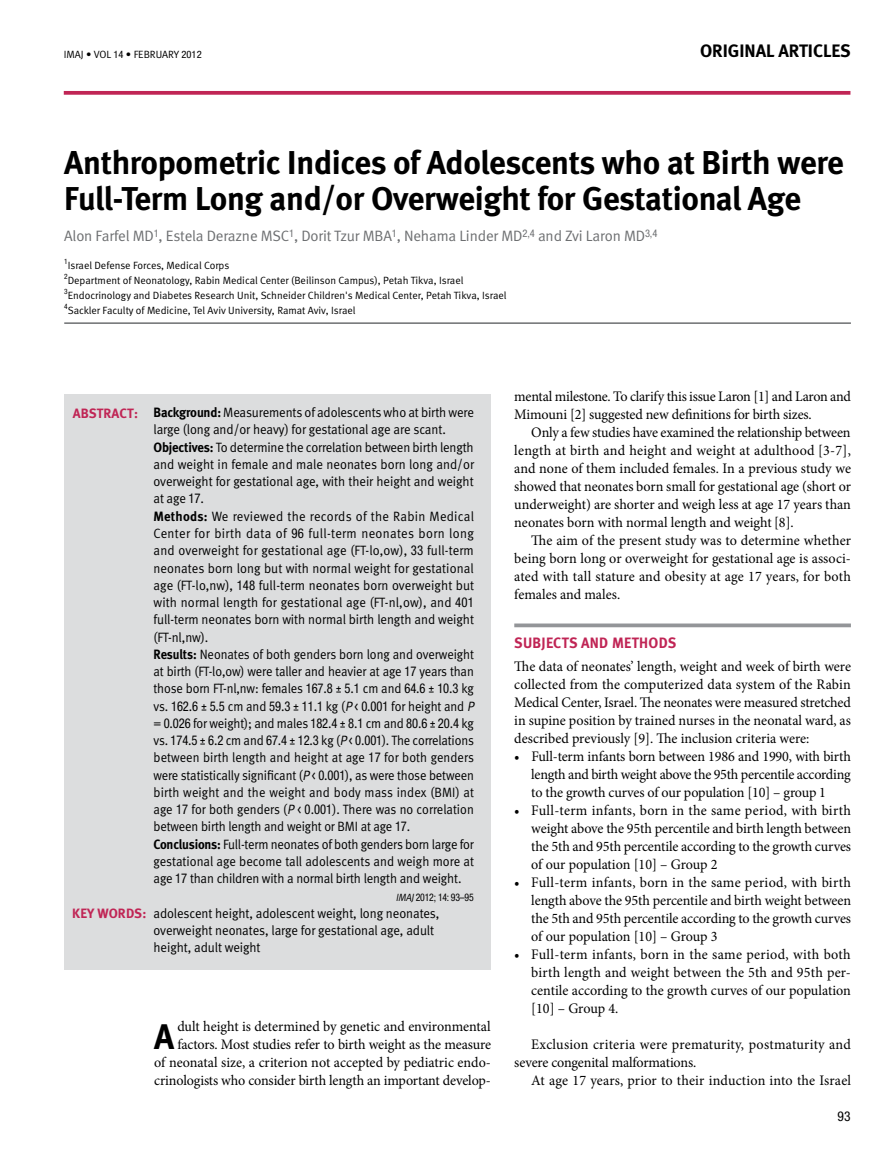
<style>
.page{position:relative;width:893px;height:1149px;background:#fff}
.page>*{position:absolute;margin:0;border:0;box-sizing:border-box;transform-origin:0 0}
.t1{font:700 35.4px "Meta";color:#000}
.t2{font:700 33px/36px "Meta";letter-spacing:-.01em;color:#000}
.t3{font:700 18px "Meta";color:#000}
.t4{font:15px "Meta Normal";letter-spacing:-.01em;color:#6d6f71}
.t5{font:700 15px "Meta";letter-spacing:.02em;color:#c02555}
.t6{font:14.55px/18px "Minion Pro";letter-spacing:-.005em;color:#000}
.t7{font:14.55px "Minion Pro";letter-spacing:.02em;color:#000}
.t8{font:14.55px "Minion Pro";letter-spacing:.015em;color:#000}
.t9{font:13.5px/17.2px "Meta Normal";letter-spacing:-.005em;color:#000;scale:.95 1}
.t10{font:700 13.5px "Meta";letter-spacing:.01em;color:#c02555}
.t11{font:condensed 13.5px "Helvetica Neue";color:#000}
.t12{font:10.5px "Meta Normal";color:#000}
.t13{font:condensed 10.5px "Helvetica Neue";letter-spacing:-.02em;color:#000;scale:.93 1}
.t14{font:condensed 10.5px "Helvetica Neue";color:#6d6f71}
.t15{font:condensed 7.35px "Helvetica Neue";color:#000}
.s1{font-family:"Helvetica Neue";font-stretch:condensed;font-size:10.2px}
.s2{font-family:"Meta Normal";font-stretch:normal;font-size:15px}
.s3{font-family:"Meta";font-weight:700}
.s4{font-family:"Helvetica Neue";font-stretch:condensed}
.s5{font-style:italic}
.s6{font-family:"Meta Normal";font-style:italic;font-stretch:normal}
</style>
<div class="page">
<svg style="left:64px;top:91px;width:786px;height:4px;background:#c43460"></svg>
<div style="left:64px;top:393px;width:427px;height:576px;background:#dcddde"></div>
<hr style="left:64px;top:322px;width:787px;height:2px;background:#6d6f71">
<svg style="left:514px;top:623px;width:337px;height:4px"></svg>
<p class="t12" style="left:64px;top:48px;width:139px">IMAJ • VOL <span class="s1">14</span> • February <span class="s1">2012</span></p>
<p class="t3" style="left:700px;top:40px;width:152px">Original Articles</p>
<h2 class="t2" style="left:64px;top:144px;width:781px">Anthropometric Indices of Adolescents who at Birth were<br>Full-Term Long and/or Overweight for Gestational Age</h2>
<p class="t14" style="left:645px;top:227px;width:14px">3,4</p>
<p class="t14" style="left:154px;top:227px;width:11px">1<span class="s2">,</span></p>
<p class="t14" style="left:289px;top:227px;width:11px">1<span class="s2">,</span></p>
<p class="t14" style="left:392px;top:227px;width:11px">1<span class="s2">,</span></p>
<p class="t14" style="left:522px;top:227px;width:14px">2,4</p>
<p class="t4" style="left:404px;top:227px;width:120px">Nehama Linder MD</p>
<p class="t4" style="left:538px;top:227px;width:109px">and Zvi Laron MD</p>
<p class="t4" style="left:64px;top:227px;width:91px">Alon Farfel MD</p>
<p class="t15" style="left:64px;top:257px;width:5px">1</p>
<p class="t12" style="left:68px;top:259px;width:163px">Israel Defense Forces, Medical Corps</p>
<p class="t15" style="left:64px;top:272px;width:5px">2</p>
<p class="t12" style="left:68px;top:274px;width:397px">Department of Neonatology, Rabin Medical Center (Beilinson Campus ,) Petah Tikva, Israel</p>
<p class="t15" style="left:64px;top:287px;width:5px">3</p>
<p class="t12" style="left:68px;top:289px;width:440px">Endocrinology and Diabetes Research Unit, Schneider Children s' Medical Center, Petah Tikva, Israel</p>
<p class="t15" style="left:64px;top:302px;width:5px">4</p>
<p class="t12" style="left:68px;top:304px;width:289px">Sackler Faculty of Medicine, Tel Aviv University, Ramat Aviv, Israel</p>
<p class="t4" style="left:166px;top:227px;width:125px">Estela Derazne MSC</p>
<p class="t4" style="left:301px;top:227px;width:92px">Dorit Tzur MBA</p>
<p class="t10" style="left:73px;top:405px;width:67px">Ab stract:</p>
<p class="t10" style="left:72px;top:904px;width:76px">Key words:</p>
<p class="t9" style="left:154px;top:403px;width:342px"><span class="s3">Background:</span> Measurements of adolescents who at birth were large (long and/or heavy) for gestational age are scant.<br><span class="s3">Objectives</span> To<span class="s3">:</span> determine the correlation between birth length and weight in female and male neonates born long and/or overweight for gestational age, with their height and weight at age <span class="s4">17</span>.<br><span class="s3">Methods:</span> We reviewed the records of the Rabin Medical Center for birth data of <span class="s4">96</span> full-term neonates born long and overweight for gestational age (FT l o- ,ow ,) <span class="s4">33</span> full-term neonates born long but with normal weight for gestational age (FT l o- ,nw ,) <span class="s4">148</span> full-term neonates born overweight but with normal length for gestational age (FT-nl,ow ,) and <span class="s4">401 </span>full-term neonates born with normal birth length and weight (FT-nl,nw .(<br><span class="s3">Results:</span> Neonates of both genders born long and overweight at birth (FT l o- ,ow) were taller and heavier at age <span class="s4">17</span> years than those born FT-nl,nw: females <span class="s4">167</span>.<span class="s4">8</span> ± <span class="s4">5</span>.<span class="s4">1</span> cm and <span class="s4">64</span>.<span class="s4">6</span> ± <span class="s4">10</span>.<span class="s4">3</span> kg vs. <span class="s4">162</span>.<span class="s4">6</span> ± <span class="s4">5</span>.<span class="s4">5</span> cm and <span class="s4">59</span>.<span class="s4">3</span> ± <span class="s4">11</span>.<span class="s4">1</span> kg <span class="s5">P</span>( &lt; <span class="s4">0</span>.<span class="s4">001</span> for height and <span class="s5">P </span>= <span class="s4">0</span>.<span class="s4">026</span> for weight); and males <span class="s4">182</span>.<span class="s4">4</span> ± <span class="s4">8</span>.<span class="s4">1</span> cm and <span class="s4">80</span>.<span class="s4">6</span> ± <span class="s4">20</span>.<span class="s4">4</span> kg vs. <span class="s4">174</span>.<span class="s4">5</span> ± <span class="s4">6</span>.<span class="s4">2</span> cm and <span class="s4">67</span>.<span class="s4">4</span> ± <span class="s4">12</span>.<span class="s4">3</span> kg <span class="s5">P</span>( &lt; <span class="s4">0</span>.<span class="s4">001</span> .) The correlations between birth length and height at age <span class="s4">17</span> for both genders were statistically significant <span class="s5">P</span>( &lt; <span class="s4">0</span>.<span class="s4">001</span> ,) as were those between birth weight and the weight and body mass index (BMI) at age <span class="s4">17</span> for both genders <span class="s5">P</span>( &lt; <span class="s4">0</span>.<span class="s4">001</span> .) There was no correlation between birth length and weight or BMI at age <span class="s4">17</span>.<br><span class="s3">Conclusions:</span> Full-term neonates of both genders born large for gestational age become tall adolescents and weigh more at age <span class="s4">17</span> than children with a normal birth length and weight.</p>
<p class="t13" style="left:396px;top:890px;width:85px"><span class="s6">IMAJ</span>2012; 14: 93–95</p>
<p class="t9" style="left:154px;top:904px;width:302px">adolescent height, adolescent weight, long neonates, overweight neonates, large for gestational age, adult height, adult weight</p>
<p class="t6" style="left:177px;top:1017px;width:315px">dult height is determined by genetic and environmental</p>
<h1 class="t1" style="left:154px;top:1015px;width:22px">A</h1>
<p class="t6" style="left:177px;top:1035px;width:315px">factors. Most studies refer to birth weight as the measure</p>
<p class="t6" style="left:154px;top:1053px;width:338px">of neonatal size a, criterion not accepted by pediatric endo-</p>
<p class="t6" style="left:154px;top:1071px;width:338px">crinologists who consider birth length an important develop-</p>
<p class="t6" style="left:514px;top:387px;width:338px">mental milestone. To clarify this issue Laron 1[ ] and Laron and</p>
<p class="t6" style="left:514px;top:405px;width:299px">Mimouni 2[ ] suggested new definitions for birth sizes.</p>
<p class="t6" style="left:531px;top:423px;width:321px">Only a few studies have examined the relationship between</p>
<p class="t7" style="left:514px;top:440px;width:338px">length at birth and height and weight at adulthood ]3-7 ,[</p>
<p class="t6" style="left:514px;top:459px;width:338px">and none of them included females In. a previous study we</p>
<p class="t6" style="left:514px;top:477px;width:338px">showed that neonates born small for gestational age (short or</p>
<p class="t6" style="left:514px;top:495px;width:338px">underweight) are shorter and weigh less at age 17 years than</p>
<p class="t6" style="left:514px;top:513px;width:281px">neonates born with normal length and weight . [8]</p>
<p class="t6" style="left:531px;top:531px;width:321px">The aim of the present study was to determine whether</p>
<p class="t6" style="left:514px;top:567px;width:338px">ated with tall stature and obesity at age 17 years, for both</p>
<p class="t6" style="left:514px;top:549px;width:338px">being born long or overweight for gestational age is associ-</p>
<p class="t6" style="left:514px;top:585px;width:107px">females and males.</p>
<p class="t5" style="left:514px;top:634px;width:163px">Subj ects and Methods</p>
<p class="t6" style="left:514px;top:657px;width:338px;text-align:justify">The data of neonates’ length, weight and week of birth were collected from the computerized data system of the Rabin Medical Center, Israel. The neonates were measured stretched in supine position by trained nurses in the neonatal ward, as described previously .]9[ The inclusion criteria were:</p>
<p class="t6" style="left:531px;top:747px;width:321px">Full-term infants born between 1986 and 1990, with birth</p>
<p class="t6" style="left:514px;top:747px;width:7px">•</p>
<p class="t6" style="left:514px;top:801px;width:7px">•</p>
<p class="t6" style="left:514px;top:873px;width:7px">•</p>
<p class="t6" style="left:514px;top:945px;width:7px">•</p>
<p class="t6" style="left:531px;top:765px;width:321px">length and birth weight above the 95th percentile according to the growth curves of our population [10] – group 1<br>Full-term infants, born in the same period, with birth</p>
<p class="t6" style="left:531px;top:819px;width:321px">weight above the 95th percentile and birth length between the 5th and 95th percentile according to the growth curves of our population [10] – Group 2<br>Full-term infants, born in the same period, with birth</p>
<p class="t6" style="left:531px;top:891px;width:321px">length above the 95th percentile and birth weight between the 5th and 95th percentile according to the growth curves of our population [10] – Group 3<br>Full-term infants, born in the same period, with both</p>
<p class="t8" style="left:531px;top:962px;width:321px">birth length and weight between the 5th and 95th per-</p>
<p class="t6" style="left:531px;top:999px;width:89px">[10] – Group 4.</p>
<p class="t6" style="left:514px;top:1035px;width:338px;text-indent:17px">Exclusion criteria were prematurity, postmaturity and severe congenital malformations.</p>
<p class="t6" style="left:531px;top:1071px;width:321px">At age 17 years, prior to their induction into the Israel</p>
<p class="t6" style="left:531px;top:981px;width:321px">centile according to the growth curves of our population</p>
<p class="t11" style="left:837px;top:1108px;width:14px">93</p>
</div>
